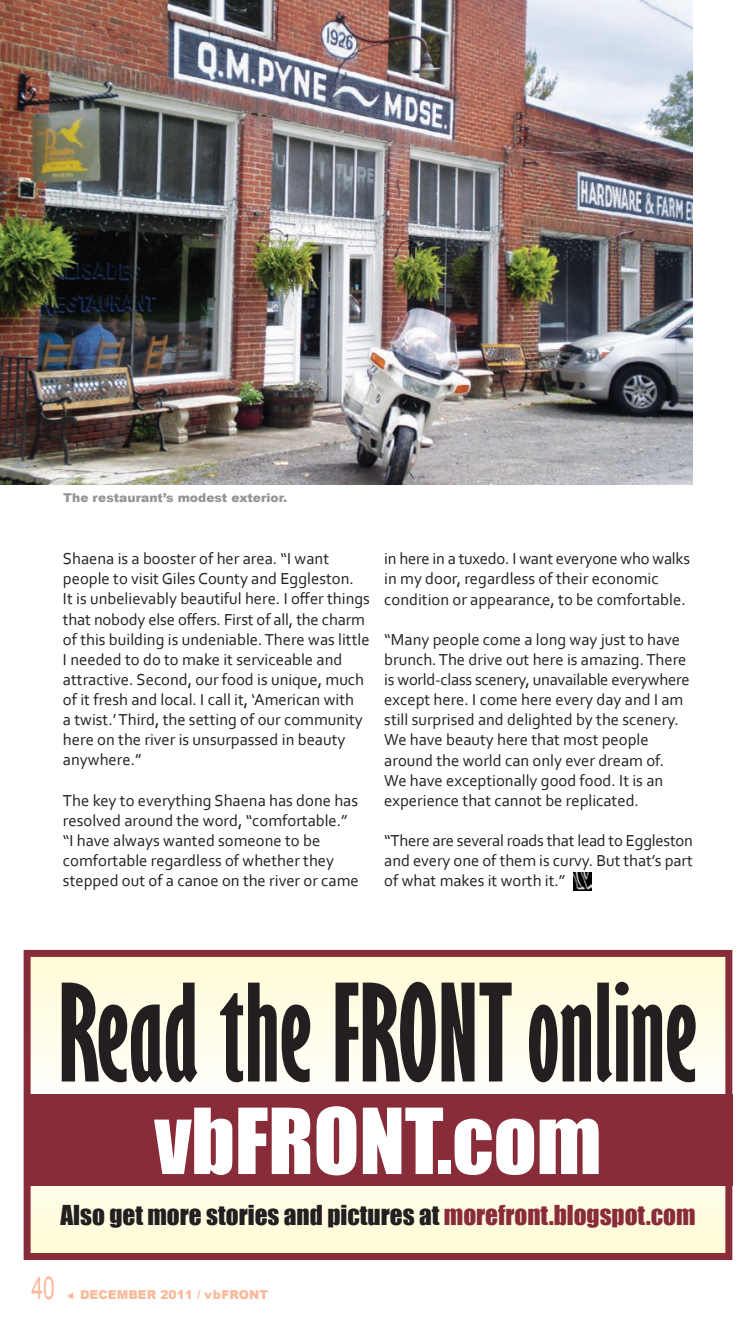
<style>
.page{position:relative;width:756px;height:1323px;background:#fff}
.page>*{position:absolute;margin:0;border:0;box-sizing:border-box;transform-origin:0 0}
.t1{font:700 extra-condensed 124.25px "Gill Sans";color:#231f20}
.t2{font:84px "Impact";color:#fff}
.t3{font:31.5px "Arial";color:#f8ba99;scale:.67 1}
.t4{font:25.2px "Impact";color:#231f20}
.t5{font:16.62px/20.1px "Corbel";color:#231f20}
.t6{font:900 12.25px "Arial";color:#939598}
.t7{font:900 12.25px "Arial";color:#f8ba99}
.s1{color:#892c3a}
</style>
<div class="page">
<img style="left:0;top:0;width:693px;height:485px">
<img style="left:574px;top:872px;width:17px;height:18px">
<svg style="left:32px;top:958px;width:692px;height:294px"></svg>
<div style="left:24px;top:950px;width:708px;height:310px;border:7px solid #892c3a"></div>
<div style="left:24px;top:1094px;width:708px;height:92px;background:#892c3a"></div>
<p class="t6" style="left:63px;top:489px;width:226px">The restaurant’s modest exterior.</p>
<p class="t5" style="left:63px;top:550px;width:308px">Shaena is a booster of her area. “I want people to visit Giles County and Eggleston.<br>It is unbelievably beautiful here. I offer things that nobody else offers. First of all, the charm of this building is undeniable. There was little I needed to do to make it serviceable and attractive. Second, our food is unique, much of it fresh and local. I call it, ‘American with<br>a twist.’ Third, the setting of our community here on the river is unsurpassed in beauty anywhere.”</p>
<p class="t5" style="left:63px;top:792px;width:297px">The key to everything Shaena has done has resolved around the word, “comfortable.” “I have always wanted someone to be comfortable regardless of whether they stepped out of a canoe on the river or came</p>
<p class="t5" style="left:384px;top:550px;width:307px">in here in a tuxedo. I want everyone who walks in my door, regardless of their economic condition or appearance, to be comfortable.</p>
<p class="t5" style="left:384px;top:631px;width:307px">“Many people come a long way just to have brunch. The drive out here is amazing. There is world-class scenery, unavailable everywhere except here. I come here every day and I am still surprised and delighted by the scenery.<br>We have beauty here that most people around the world can only ever dream of.<br>We have exceptionally good food. It is an experience that cannot be replicated.</p>
<p class="t5" style="left:384px;top:832px;width:310px;text-align:justify">“There are several roads that lead to Eggleston and every one of them is curvy. But that’s part of what makes it worth it.”</p>
<h1 class="t1" style="left:58px;top:957px;width:641px">Read the FRONTonline</h1>
<h2 class="t2" style="left:155px;top:1089px;width:448px">vbFRONT.com</h2>
<h3 class="t4" style="left:60px;top:1199px;width:637px">Also get more stories and pictures at <span class="s1">morefront.blogspot.com</span></h3>
<h3 class="t3" style="left:32px;top:1270px;width:36px">40</h3>
<p class="t7" style="left:67px;top:1285px;width:203px">▼ DECEMBER 2011 / vbFRONT</p>
</div>
